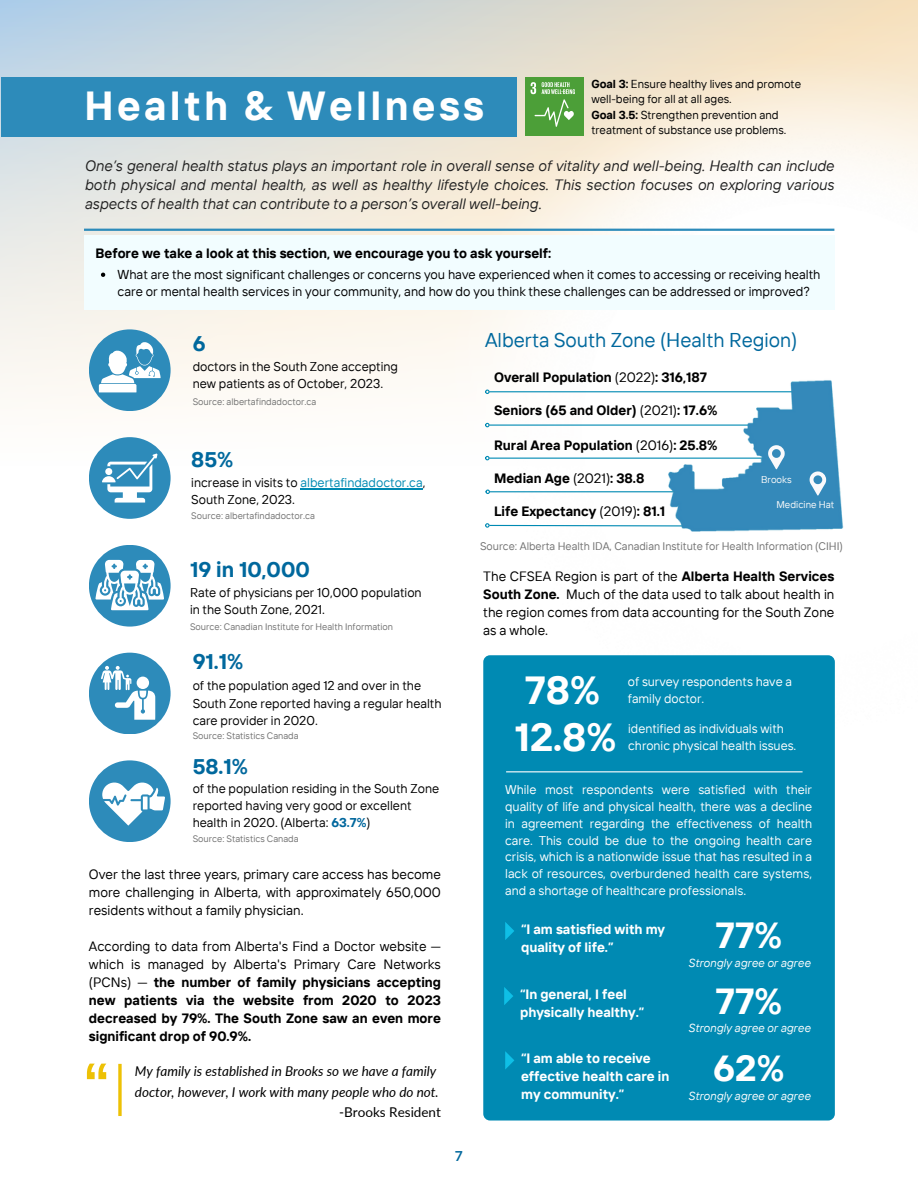
<style>
.page{position:relative;width:918px;height:1188px;background:#fff}
.page>*{position:absolute;margin:0;border:0;box-sizing:border-box;transform-origin:0 0}
.t1{font:700 55.05px "Arimo";color:#edc105}
.t2{font:700 40.5px "TT Interphases";letter-spacing:.085em;color:#fff}
.t3{font:700 39.15px "TT Interphases";color:#fff}
.t4{font:700 36.15px "TT Interphases";color:#fff}
.t5{font:700 21.15px "TT Interphases";color:#00689d}
.t6{font:19.95px "TT Interphases";color:#00689d}
.t7{font:italic 15px/19.2px "TT Interphases";color:#222;text-align:justify}
.t8{font:700 13.8px "Lato";color:#00689d}
.t9{font:700 13.5px/18px "TT Interphases";color:#000;text-align:justify}
.t10{font:13.5px/18px "TT Interphases";color:#000;text-align:justify}
.t11{font:700 13.5px/18px "TT Interphases";color:#fff}
.t12{font:italic 13.5px/20.2px "Lato";color:#000}
.t13{font:13.5px "Lato";color:#000}
.t14{font:12.9px/17.2px "TT Interphases";color:#000}
.t15{font:12.75px/17.5px "TT Interphases";color:#000}
.t16{font:12.75px/16.8px "TT Interphases";color:#000001}
.t17{font:12.6px/17px "TT Interphases";color:#fff;text-align:justify}
.t18{font:italic 11.7px "TT Interphases";color:#fff}
.t19{font:11.55px/15.5px "TT Interphases";color:#000}
.t20{font:10.95px "TT Interphases";color:#737373}
.t21{font:9.9px "TT Interphases";color:#fafafa}
.t22{font:9.45px "TT Interphases";color:#737373}
.s1{font-weight:700}
.s2{color:#000}
.s3{color:#008ab3}
.s4{font-weight:700;color:#00679d}
.s5{font-weight:400}
</style>
<div class="page">
<svg style="left:0;top:0;width:918px;height:467px"></svg>
<img style="left:427px;top:48px;width:491px;height:610px">
<div style="left:1px;top:77px;width:516px;height:59px;background:#2d8bba"></div>
<svg style="left:485px;top:523px;width:177px;height:5px"></svg>
<hr style="left:489px;top:458px;width:285px;height:1px;background:#008ab3">
<svg style="left:485px;top:456px;width:5px;height:4px"></svg>
<hr style="left:490px;top:491px;width:284px;height:1px;background:#008ab3">
<svg style="left:486px;top:490px;width:4px;height:4px"></svg>
<hr style="left:489px;top:391px;width:310px;height:1px;background:#008ab3">
<svg style="left:485px;top:390px;width:5px;height:4px"></svg>
<hr style="left:489px;top:425px;width:269px;height:1px;background:#008ab3">
<svg style="left:485px;top:423px;width:5px;height:4px"></svg>
<div style="left:84px;top:235px;width:750px;height:75px;background:#f2fdff"></div>
<hr style="left:84px;top:229px;width:750px;height:2px;background:#2d8bba">
<div style="left:525px;top:77px;width:58px;height:59px;background:#4c9f38"></div>
<svg style="left:531px;top:82px;width:44px;height:45px"></svg>
<div style="left:89px;top:329px;width:82px;height:82px;background:#2d8bba;border-radius:50%"></div>
<svg style="left:99px;top:342px;width:62px;height:50px"></svg>
<div style="left:89px;top:437px;width:82px;height:82px;background:#2d8bba;border-radius:50%"></div>
<svg style="left:102px;top:453px;width:56px;height:50px"></svg>
<div style="left:483px;top:655px;width:352px;height:466px;background:#008ab3;border-radius:7px"></div>
<svg style="left:505px;top:922px;width:9px;height:18px"></svg>
<svg style="left:504px;top:987px;width:9px;height:18px"></svg>
<svg style="left:505px;top:1051px;width:9px;height:18px"></svg>
<hr style="left:506px;top:771px;width:297px;height:1px;background:#fff">
<div style="left:89px;top:545px;width:82px;height:82px;background:#2d8bba;border-radius:50%"></div>
<svg style="left:95px;top:560px;width:69px;height:50px"></svg>
<svg style="left:118px;top:1064px;width:4px;height:52px"></svg>
<div style="left:89px;top:760px;width:82px;height:82px;background:#2d8bba;border-radius:50%"></div>
<svg style="left:102px;top:782px;width:63px;height:44px"></svg>
<div style="left:89px;top:653px;width:82px;height:81px;background:#2d8bba;border-radius:50%"></div>
<svg style="left:101px;top:666px;width:54px;height:53px"></svg>
<img style="left:662px;top:372px;width:189px;height:161px">
<svg style="left:810px;top:471px;width:16px;height:25px"></svg>
<hr style="left:301px;top:488px;width:122px;height:1px;background:#008ab3">
<svg style="left:101px;top:273px;width:4px;height:4px"></svg>
<svg style="left:768px;top:445px;width:17px;height:24px"></svg>
<p class="t2" style="left:84px;top:80px;width:401px">Health &amp; Wellness</p>
<p class="t19" style="left:591px;top:76px;width:211px"><span class="s1">Goal 3:</span> Ensure healthy lives and promote well-being for all at all ages.</p>
<p class="t19" style="left:591px;top:106px;width:196px"><span class="s1">Goal 3.5:</span> Strengthen prevention and treatment of substance use problems.</p>
<p class="t7" style="left:84px;top:155px;width:751px">One’s general health status plays an important role in overall sense of vitality and well-being. Health can include both physical and mental health, as well as healthy lifestyle choices. This section focuses on exploring various aspects of health that can contribute to a person’s overall well-being.</p>
<p class="t9" style="left:96px;top:244px;width:457px">Before we take a look at this section, we encourage you to ask yourself:</p>
<p class="t14" style="left:118px;top:266px;width:704px">What are the most significant challenges or concerns you have experienced when it comes to accessing or receiving health care or mental health services in your community, and how do you think these challenges can be addressed or improved?</p>
<p class="t5" style="left:193px;top:330px;width:14px">6</p>
<p class="t16" style="left:193px;top:358px;width:207px">doctors in the South Zone accepting new patients as of October, 2023.</p>
<p class="t22" style="left:193px;top:396px;width:125px">Source: albertafindadoctor.ca</p>
<p class="t5" style="left:191px;top:446px;width:44px">85%</p>
<p class="t16" style="left:191px;top:474px;width:236px"><span class="s2">increase</span> in visits to <span class="s3">albertafindadoctor.ca</span>,<br>South Zone, 2023.</p>
<p class="t22" style="left:191px;top:509px;width:125px">Source: albertafindadoctor.ca</p>
<p class="t5" style="left:190px;top:556px;width:121px">19 in 10,000</p>
<p class="t15" style="left:190px;top:584px;width:233px;line-height:16.8px">Rate of physicians per 10,000 population in the South Zone, 2021.</p>
<p class="t22" style="left:190px;top:620px;width:205px">Source: Canadian Institute for Health Information</p>
<p class="t5" style="left:193px;top:648px;width:52px">91.1%</p>
<p class="t15" style="left:193px;top:677px;width:250px">of the population aged 12 and over in the<br>South Zone reported having a regular health care provider in 2020.</p>
<p class="t5" style="left:193px;top:753px;width:57px">58.1%</p>
<p class="t15" style="left:193px;top:780px;width:248px;line-height:17px">of the population residing in the South Zone reported having very good or excellent health in 2020. (Alberta: <span class="s4">63.7%</span>)</p>
<p class="t22" style="left:193px;top:730px;width:108px">Source: Statistics Canada</p>
<p class="t22" style="left:193px;top:833px;width:108px">Source: Statistics Canada</p>
<p class="t10" style="left:89px;top:865px;width:354px">Over the last three years, primary care access has become more challenging in Alberta, with approximately 650,000 residents without a family physician.</p>
<p class="t9" style="left:89px;top:937px;width:354px"><span class="s5">According to data from Alberta's Find a Doctor website — which is managed by Alberta's Primary Care Networks (PCNs) —</span> the number of family physicians accepting new patients via the website from 2020 to 2023 decreased by 79%. The South Zone saw an even more significant drop of 90.9%.</p>
<p class="t1" style="left:83px;top:1052px;width:29px">“</p>
<p class="t12" style="left:135px;top:1061px;width:305px">My family is established in Brooks so we have a family doctor, however, I work with many people who do not.</p>
<p class="t13" style="left:339px;top:1104px;width:103px">-Brooks Resident</p>
<p class="t8" style="left:455px;top:1148px;width:10px">7</p>
<p class="t6" style="left:485px;top:327px;width:314px">Alberta South Zone (Health Region)</p>
<p class="t9" style="left:494px;top:368px;width:215px">Overall Population <span class="s5">(2022)</span>: 316,187</p>
<p class="t9" style="left:494px;top:401px;width:225px">Seniors (65 and Older) <span class="s5">(2021)</span>: 17.6%</p>
<p class="t9" style="left:494px;top:436px;width:225px">Rural Area Population <span class="s5">(2016)</span>: 25.8%</p>
<p class="t9" style="left:494px;top:469px;width:152px">Median Age <span class="s5">(2021)</span>: 38.8</p>
<p class="t9" style="left:494px;top:502px;width:173px">Life Expectancy <span class="s5">(2019)</span>: 81.1</p>
<p class="t21" style="left:761px;top:473px;width:32px">Brooks</p>
<p class="t21" style="left:776px;top:498px;width:59px">Medicine Hat</p>
<p class="t20" style="left:480px;top:539px;width:364px">Source: Alberta Health IDA, Canadian Institute for Health Information (CIHI)</p>
<p class="t10" style="left:483px;top:567px;width:353px">The CFSEA Region is part of the <span class="s1">Alberta Health Services South Zone.</span> Much of the data used to talk about health in the region comes from data accounting for the South Zone as a whole.</p>
<p class="t3" style="left:525px;top:665px;width:77px">78%</p>
<p class="t3" style="left:515px;top:712px;width:103px">12.8%</p>
<p class="t17" style="left:628px;top:673px;width:166px">of survey respondents have a</p>
<p class="t17" style="left:628px;top:690px;width:78px">family doctor.</p>
<p class="t17" style="left:628px;top:720px;width:157px">identified as individuals with</p>
<p class="t17" style="left:628px;top:737px;width:170px">chronic physical health issues.</p>
<p class="t17" style="left:505px;top:781px;width:308px">While most respondents were satisfied with their quality of life and physical health, there was a decline in agreement regarding the effectiveness of health care. This could be due to the ongoing health care crisis, which is a nationwide issue that has resulted in a lack of resources, overburdened health care systems, and a shortage of healthcare professionals.</p>
<p class="t4" style="left:715px;top:912px;width:68px">77%</p>
<p class="t18" style="left:688px;top:955px;width:124px">Strongly agree or agree</p>
<p class="t4" style="left:715px;top:978px;width:68px">77%</p>
<p class="t18" style="left:688px;top:1021px;width:124px">Strongly agree or agree</p>
<p class="t4" style="left:713px;top:1045px;width:73px">62%</p>
<p class="t18" style="left:688px;top:1088px;width:124px">Strongly agree or agree</p>
<p class="t11" style="left:521px;top:920px;width:146px">“I am satisfied with my quality of life.”</p>
<p class="t11" style="left:520px;top:985px;width:126px">“In general, I feel physically healthy.”</p>
<p class="t11" style="left:521px;top:1049px;width:150px">“I am able to receive effective health care in my community.”</p>
</div>
